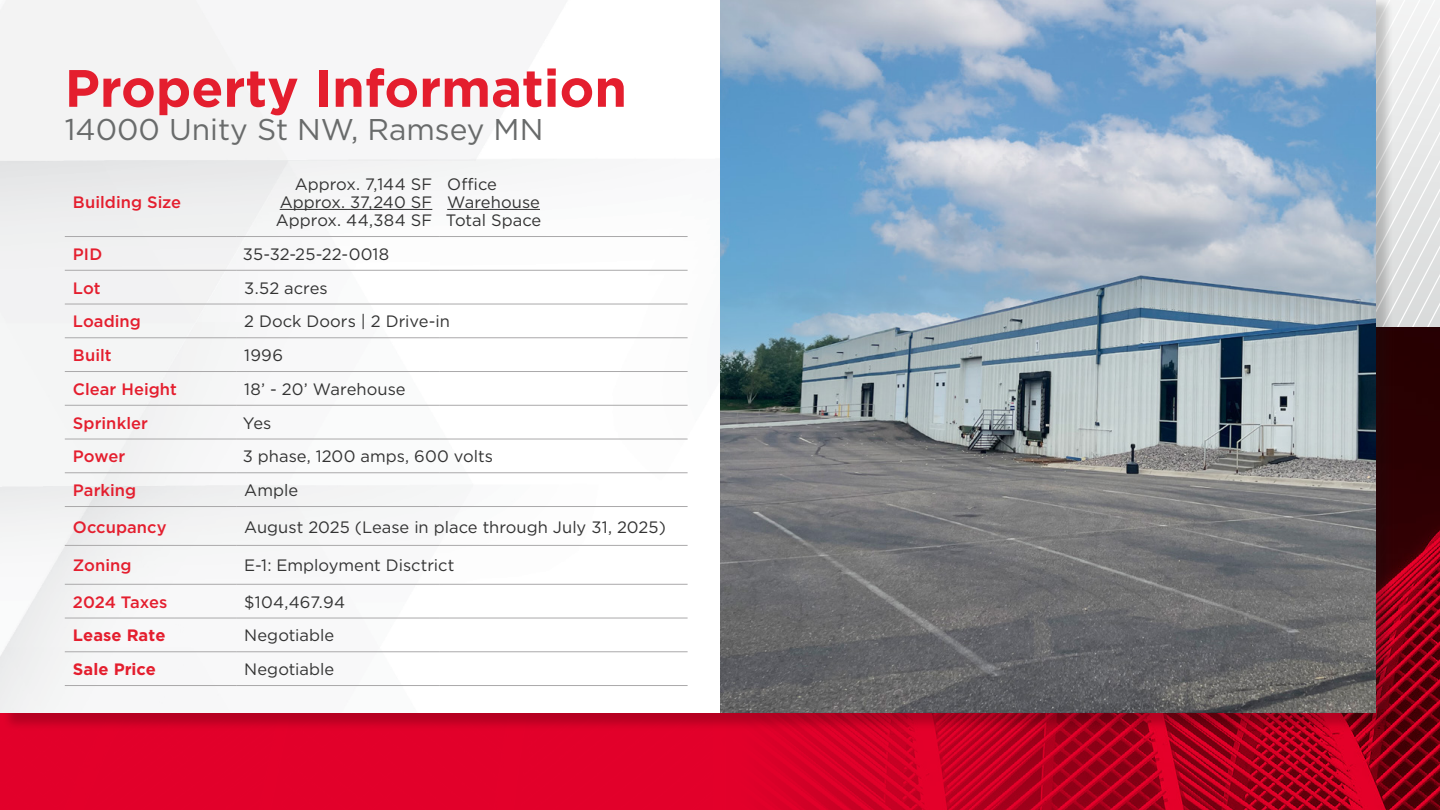
<style>
.page{position:relative;width:1440px;height:810px;background:#fff}
.page>*{position:absolute;margin:0;border:0;box-sizing:border-box;transform-origin:0 0}
.t1{font:700 52.5px "Gotham";color:#e41e2e}
.t2{font:30px "Gotham";color:#696b6b}
.t3{font:16.5px/18px "Gotham";color:#333;text-align:justify}
.t4{font:500 16.5px "Gotham";letter-spacing:.005em;color:#e41e2e}
.t5{font:700 16.5px "Gotham";letter-spacing:.005em;color:#e41e2e}
</style>
<div class="page">
<svg style="left:1394px;top:0;width:46px;height:327px;fill:#e8e9e9"></svg>
<img style="left:0;top:327px;width:1440px;height:483px">
<div style="left:2px;top:0;width:1392px;height:731px;background:#000;opacity:.2"></div>
<img style="left:0;top:0;width:720px;height:713px">
<img style="left:720px;top:0;width:655px;height:713px">
<hr style="left:65px;top:236px;width:171px;height:1px;background:#aaa9aa">
<hr style="left:236px;top:236px;width:203px;height:1px;background:#aaa9aa">
<hr style="left:439px;top:236px;width:249px;height:1px;background:#aaa9aa">
<hr style="left:65px;top:270px;width:171px;height:1px;background:#aaa9aa">
<hr style="left:236px;top:270px;width:203px;height:1px;background:#aaa9aa">
<hr style="left:439px;top:270px;width:249px;height:1px;background:#aaa9aa">
<hr style="left:65px;top:304px;width:171px;height:1px;background:#aaa9aa">
<hr style="left:236px;top:304px;width:203px;height:1px;background:#aaa9aa">
<hr style="left:439px;top:304px;width:249px;height:1px;background:#aaa9aa">
<hr style="left:65px;top:338px;width:171px;height:1px;background:#aaa9aa">
<hr style="left:236px;top:338px;width:203px;height:1px;background:#aaa9aa">
<hr style="left:439px;top:338px;width:249px;height:1px;background:#aaa9aa">
<hr style="left:65px;top:371px;width:171px;height:1px;background:#aaa9aa">
<hr style="left:236px;top:371px;width:203px;height:1px;background:#aaa9aa">
<hr style="left:439px;top:371px;width:249px;height:1px;background:#aaa9aa">
<hr style="left:65px;top:405px;width:171px;height:1px;background:#aaa9aa">
<hr style="left:236px;top:405px;width:203px;height:1px;background:#aaa9aa">
<hr style="left:439px;top:405px;width:249px;height:1px;background:#aaa9aa">
<hr style="left:65px;top:439px;width:171px;height:1px;background:#aaa9aa">
<hr style="left:236px;top:439px;width:203px;height:1px;background:#aaa9aa">
<hr style="left:439px;top:439px;width:249px;height:1px;background:#aaa9aa">
<hr style="left:65px;top:473px;width:171px;height:1px;background:#aaa9aa">
<hr style="left:236px;top:473px;width:203px;height:1px;background:#aaa9aa">
<hr style="left:439px;top:473px;width:249px;height:1px;background:#aaa9aa">
<hr style="left:65px;top:506px;width:171px;height:1px;background:#aaa9aa">
<hr style="left:236px;top:506px;width:203px;height:1px;background:#aaa9aa">
<hr style="left:439px;top:506px;width:249px;height:1px;background:#aaa9aa">
<hr style="left:65px;top:545px;width:171px;height:1px;background:#aaa9aa">
<hr style="left:236px;top:545px;width:203px;height:1px;background:#aaa9aa">
<hr style="left:439px;top:545px;width:249px;height:1px;background:#aaa9aa">
<hr style="left:65px;top:584px;width:171px;height:1px;background:#aaa9aa">
<hr style="left:236px;top:584px;width:203px;height:1px;background:#aaa9aa">
<hr style="left:439px;top:584px;width:249px;height:1px;background:#aaa9aa">
<hr style="left:65px;top:618px;width:171px;height:1px;background:#aaa9aa">
<hr style="left:236px;top:618px;width:203px;height:1px;background:#aaa9aa">
<hr style="left:439px;top:618px;width:249px;height:1px;background:#aaa9aa">
<hr style="left:65px;top:652px;width:171px;height:1px;background:#aaa9aa">
<hr style="left:236px;top:652px;width:203px;height:1px;background:#aaa9aa">
<hr style="left:439px;top:652px;width:249px;height:1px;background:#aaa9aa">
<hr style="left:65px;top:685px;width:171px;height:1px;background:#aaa9aa">
<hr style="left:236px;top:685px;width:203px;height:1px;background:#aaa9aa">
<hr style="left:439px;top:685px;width:249px;height:1px;background:#aaa9aa">
<hr style="left:280px;top:209px;width:152px;height:1px;background:#333">
<hr style="left:447px;top:209px;width:93px;height:1px;background:#333">
<h1 class="t1" style="left:65px;top:53px;width:564px">Property Information</h1>
<h2 class="t2" style="left:65px;top:110px;width:480px">14000 Unity St NW, Ramsey MN</h2>
<p class="t4" style="left:73px;top:191px;width:110px">Building Size</p>
<p class="t3" style="left:276px;top:175px;width:158px;text-indent:19px">Approx. 7,144 SF Approx. 37,240 SF Approx. 44,384 SF</p>
<p class="t3" style="left:446px;top:175px;width:97px;text-align:left">Office<br>Warehouse<br>Total Space</p>
<p class="t4" style="left:73px;top:243px;width:31px">PID</p>
<p class="t3" style="left:243px;top:245px;width:148px">35-32-25-22-0018</p>
<p class="t4" style="left:73px;top:277px;width:29px">Lot</p>
<p class="t3" style="left:244px;top:279px;width:85px">3.52 acres</p>
<p class="t4" style="left:73px;top:311px;width:70px">Loading</p>
<p class="t3" style="left:244px;top:312px;width:207px">2 Dock Doors | 2 Drive-in</p>
<p class="t4" style="left:73px;top:345px;width:40px">Built</p>
<p class="t3" style="left:244px;top:346px;width:40px">1996</p>
<p class="t4" style="left:73px;top:378px;width:106px">Clear Height</p>
<p class="t3" style="left:244px;top:380px;width:163px">18’ - 20’ Warehouse</p>
<p class="t4" style="left:73px;top:412px;width:77px">Sprinkler</p>
<p class="t3" style="left:243px;top:414px;width:30px">Yes</p>
<p class="t4" style="left:73px;top:446px;width:54px">Power</p>
<p class="t3" style="left:243px;top:447px;width:252px">3 phase, 1200 amps, 600 volts</p>
<p class="t4" style="left:73px;top:480px;width:65px">Parking</p>
<p class="t3" style="left:244px;top:481px;width:55px">Ample</p>
<p class="t4" style="left:73px;top:516px;width:95px">Occupancy</p>
<p class="t3" style="left:244px;top:517px;width:423px">August 2025 (Lease in place through July 31, 2025)</p>
<p class="t4" style="left:73px;top:555px;width:60px">Zoning</p>
<p class="t3" style="left:244px;top:556px;width:212px">E-1: Employment Disctrict</p>
<p class="t4" style="left:73px;top:591px;width:96px">2024 Taxes</p>
<p class="t3" style="left:244px;top:593px;width:103px">$104,467.94</p>
<p class="t5" style="left:73px;top:625px;width:94px">Lease Rate</p>
<p class="t3" style="left:244px;top:626px;width:92px">Negotiable</p>
<p class="t5" style="left:73px;top:658px;width:85px">Sale Price</p>
<p class="t3" style="left:244px;top:660px;width:92px">Negotiable</p>
</div>
